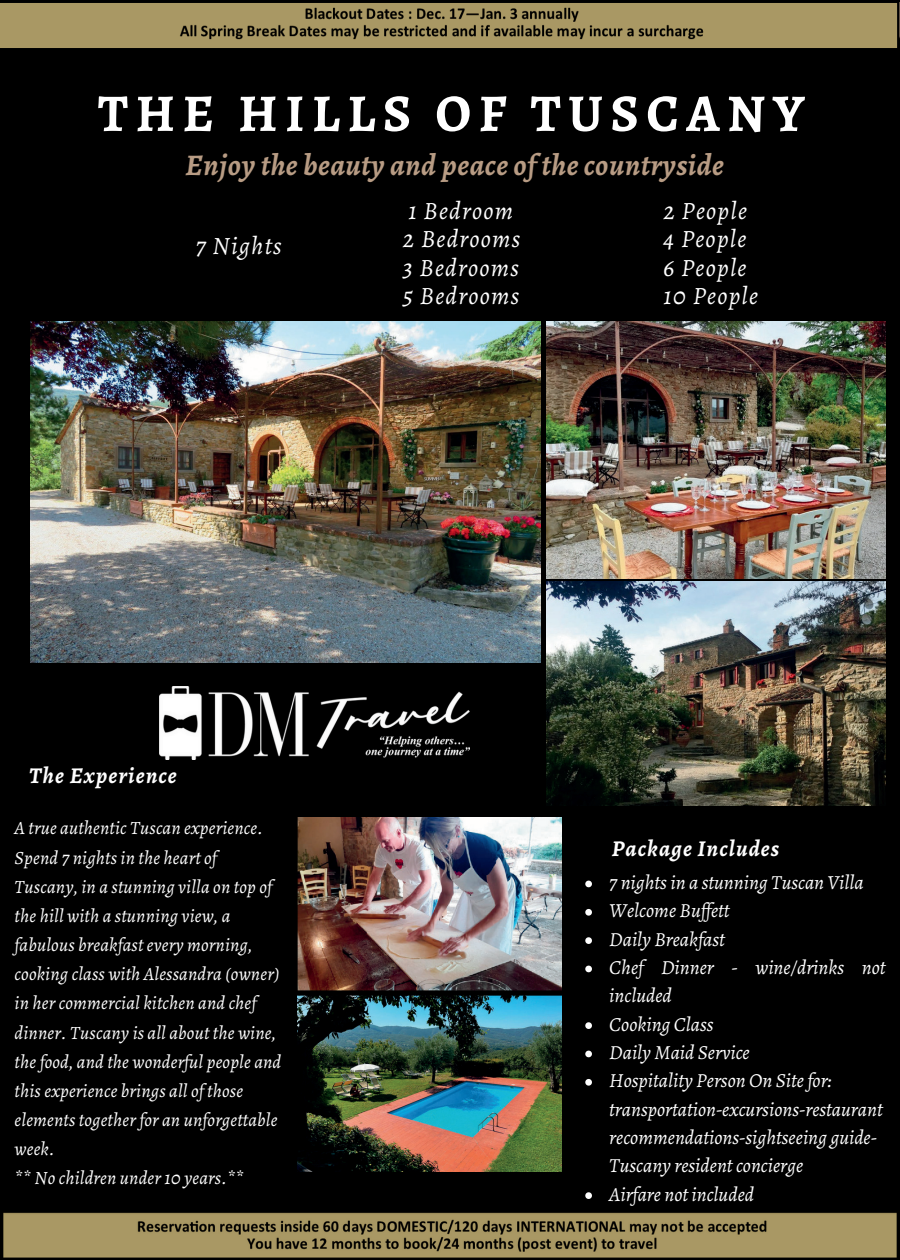
<style>
.page{position:relative;width:900px;height:1260px;background:#000}
.page>*{position:absolute;margin:0;border:0;box-sizing:border-box;transform-origin:0 0}
.t1{font:700 53px "Alegreya";letter-spacing:.14em;color:#fff}
.t2{font:italic 700 30px "Alegreya";letter-spacing:.015em;color:#b89c84}
.t3{font:italic 25px/28px "Alegreya";letter-spacing:.05em;color:#fff}
.t4{font:italic 700 22.75px "Alegreya";letter-spacing:.05em;color:#fff}
.t5{font:italic 20px/28.2px "Alegreya";color:#fff}
.t6{font:italic 18.75px/29.2px "Alegreya";letter-spacing:.01em;color:#fff}
</style>
<div class="page">
<img style="left:297px;top:817px;width:265px;height:355px">
<img style="left:31px;top:321px;width:510px;height:342px">
<img style="left:160px;top:687px;width:309px;height:73px">
<img style="left:546px;top:321px;width:340px;height:257px">
<img style="left:546px;top:582px;width:340px;height:223px">
<img style="left:3px;top:1212px;width:894px;height:46px">
<img style="left:0;top:3px;width:898px;height:45px">
<svg style="left:585px;top:881px;width:7px;height:6px"></svg>
<svg style="left:585px;top:909px;width:7px;height:7px"></svg>
<svg style="left:585px;top:937px;width:7px;height:7px"></svg>
<svg style="left:585px;top:966px;width:7px;height:6px"></svg>
<svg style="left:585px;top:1022px;width:7px;height:7px"></svg>
<svg style="left:585px;top:1051px;width:7px;height:6px"></svg>
<svg style="left:585px;top:1079px;width:7px;height:7px"></svg>
<svg style="left:585px;top:1192px;width:7px;height:7px"></svg>
<h1 class="t1" style="left:98px;top:77px;width:708px">THE HILLS OF TUSCANY</h1>
<h2 class="t2" style="left:185px;top:143px;width:540px">Enjoy the beauty and peace of the countryside</h2>
<h3 class="t3" style="left:196px;top:231px;width:87px">7 Nights</h3>
<h3 class="t3" style="left:403px;top:196px;width:119px">1 Bedroom<br>2 Bedrooms<br>3 Bedrooms<br>5 Bedrooms</h3>
<h3 class="t3" style="left:664px;top:196px;width:96px">2 People<br>4 People<br>6 People<br>10 People</h3>
<p class="t4" style="left:29px;top:758px;width:149px">The Experience</p>
<p class="t6" style="left:15px;top:813px;width:268px">A true authentic Tuscan experience.<br>Spend 7 nights in the heart of Tuscany, in a stunning villa on top of the hill with a stunning view, a fabulous breakfast every morning, cooking class with Alessandra (owner) in her commercial kitchen and chef dinner. Tuscany is all about the wine, the food, and the wonderful people and this experience brings all of those elements together for an unforgettable week.<br>** No children under 10 years.**</p>
<p class="t4" style="left:612px;top:832px;width:169px">Package Includes</p>
<p class="t5" style="left:609px;top:868px;width:278px">7 nights in a stunning Tuscan Villa<br>Welcome Buffett<br>Daily Breakfast<br>Chef Dinner - wine/drinks not included<br>Cooking Class<br>Daily Maid Service<br>Hospitality Person On Site for: transportation-excursions-restaurant recommendations-sightseeing guide-<br>Tuscany resident concierge<br>Airfare not included</p>
</div>
